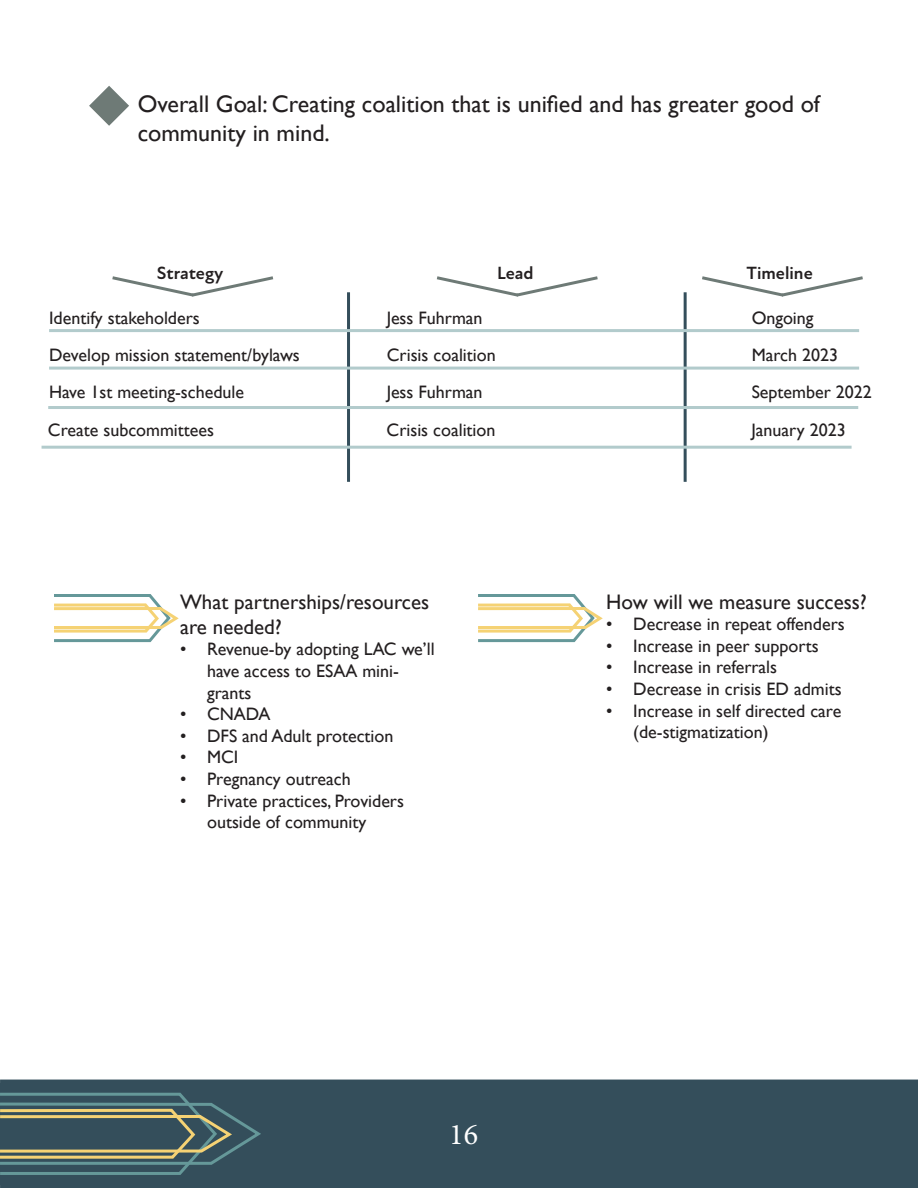
<style>
.page{position:relative;width:918px;height:1188px;background:#fff}
.page>*{position:absolute;margin:0;border:0;box-sizing:border-box;transform-origin:0 0}
.t1{font:30px "Minion Pro";color:#fff}
.t2{font:24px/28.8px "Gill Sans";color:#231f20}
.t3{font:21px/25.2px "Gill Sans";color:#231f20}
.t4{font:18px/21.6px "Gill Sans";color:#231f20}
.t5{font:700 18px "New Atten";color:#231f20}
</style>
<div class="page">
<svg style="left:89px;top:86px;width:40px;height:40px"></svg>
<svg style="left:112px;top:276px;width:162px;height:21px"></svg>
<svg style="left:702px;top:276px;width:161px;height:21px"></svg>
<svg style="left:437px;top:276px;width:161px;height:21px"></svg>
<hr style="left:347px;top:292px;width:3px;height:190px;background:#344e5b">
<hr style="left:684px;top:292px;width:3px;height:190px;background:#344e5b">
<hr style="left:49px;top:329px;width:810px;height:3px;background:#b2cbcc">
<hr style="left:49px;top:367px;width:810px;height:3px;background:#b2cbcc">
<hr style="left:48px;top:406px;width:810px;height:3px;background:#b2cbcc">
<hr style="left:42px;top:446px;width:810px;height:3px;background:#b2cbcc">
<svg style="left:54px;top:594px;width:125px;height:49px"></svg>
<svg style="left:478px;top:594px;width:125px;height:49px"></svg>
<div style="left:0;top:1080px;width:918px;height:108px;background:#344e5b"></div>
<svg style="left:0;top:1091px;width:264px;height:85px;background:#506665"></svg>
<p class="t2" style="left:138px;top:90px;width:684px">Overall Goal: Creating coalition that is unified and has greater good of community in mind.</p>
<p class="t5" style="left:157px;top:263px;width:68px">Strategy</p>
<p class="t5" style="left:497px;top:263px;width:38px">Lead</p>
<p class="t5" style="left:747px;top:263px;width:68px">Timeline</p>
<p class="t4" style="left:49px;top:308px;width:152px">Identify stakeholders</p>
<p class="t4" style="left:387px;top:308px;width:97px">Jess Fuhrman</p>
<p class="t4" style="left:752px;top:308px;width:63px">Ongoing</p>
<p class="t4" style="left:49px;top:344px;width:252px">Develop mission statement/bylaws</p>
<p class="t4" style="left:387px;top:344px;width:110px">Crisis coalition</p>
<p class="t4" style="left:752px;top:344px;width:88px">March 2023</p>
<p class="t4" style="left:49px;top:381px;width:196px">Have 1st meeting-schedule</p>
<p class="t4" style="left:387px;top:381px;width:97px">Jess Fuhrman</p>
<p class="t4" style="left:752px;top:381px;width:122px">September 2022</p>
<p class="t4" style="left:48px;top:420px;width:168px">Create subcommittees</p>
<p class="t4" style="left:387px;top:420px;width:110px">Crisis coalition</p>
<p class="t4" style="left:751px;top:420px;width:96px">January 2023</p>
<p class="t3" style="left:180px;top:589px;width:251px">What partnerships/resources are needed?</p>
<p class="t4" style="left:207px;top:639px;width:229px;text-indent:-27px">• Revenue-by adopting LAC we’ll have access to ESAA mini&shy;grants</p>
<p class="t4" style="left:180px;top:704px;width:92px">• CNADA</p>
<p class="t4" style="left:180px;top:725px;width:215px">• DFS and Adult protection</p>
<p class="t4" style="left:180px;top:747px;width:60px">• MCI</p>
<p class="t4" style="left:180px;top:768px;width:172px">• Pregnancy outreach</p>
<p class="t4" style="left:180px;top:790px;width:225px;text-align:center">• Private practices, Providers outside of community</p>
<p class="t1" style="left:449px;top:1114px;width:30px">16</p>
<p class="t3" style="left:606px;top:589px;width:262px">How will we measure success?</p>
<p class="t4" style="left:606px;top:614px;width:240px">• Decrease in repeat offenders</p>
<p class="t4" style="left:606px;top:635px;width:214px">• Increase in peer supports</p>
<p class="t4" style="left:606px;top:657px;width:172px">• Increase in referrals</p>
<p class="t4" style="left:606px;top:678px;width:237px">• Decrease in crisis ED admits</p>
<p class="t4" style="left:633px;top:700px;width:210px;text-indent:-27px">• Increase in self directed care (de-stigmatization)</p>
</div>
